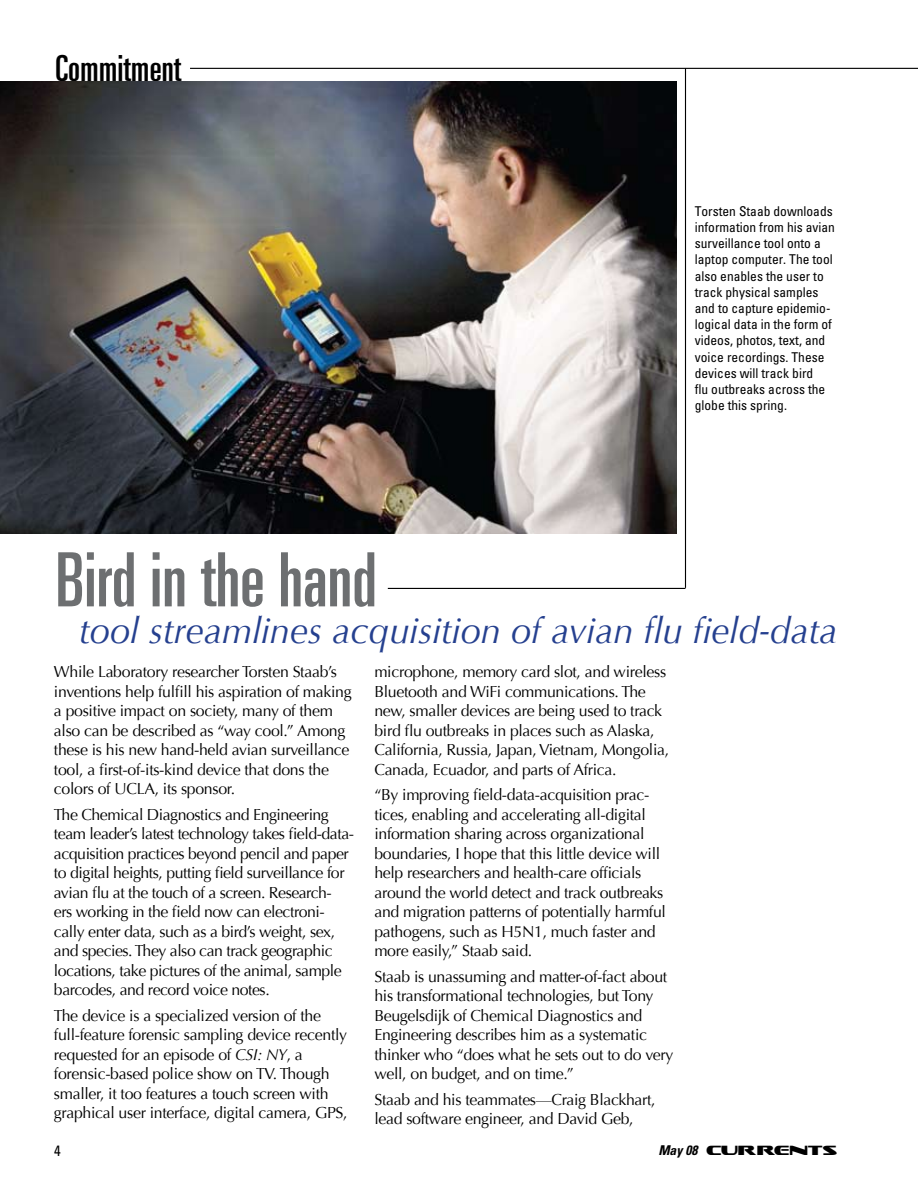
<style>
.page{position:relative;width:918px;height:1188px;background:#fff}
.page>*{position:absolute;margin:0;border:0;box-sizing:border-box;transform-origin:0 0}
.t1{font:ultra-condensed 74.85px "Univers";color:#6d6f71}
.t2{font:italic 36.75px "Optima";color:#25408f}
.t3{font:ultra-condensed 36px "Univers";color:#000}
.t4{font:15.9px/19.5px "Optima";letter-spacing:-.02em;color:#000}
.t5{font:condensed 15px "Univers";color:#000}
.t6{font:condensed 13.5px/16.2px "Univers";color:#000}
.t7{font:13.5px "Sofachrome";color:#000}
.s1{font-style:italic}
.s2{font-family:"Univers";font-weight:700;font-style:italic;font-stretch:condensed}
</style>
<div class="page">
<img style="left:0;top:81px;width:677px;height:453px">
<hr style="left:190px;top:68px;width:728px;height:1px;background:#000">
<hr style="left:685px;top:68px;width:1px;height:520px;background:#000">
<hr style="left:388px;top:588px;width:298px;height:1px;background:#000">
<h3 class="t3" style="left:56px;top:48px;width:127px">Commitment</h3>
<p class="t6" style="left:695px;top:202px;width:142px">Torsten Staab downloads information from his avian surveillance tool onto a laptop computer. The tool also enables the user to track physical samples and to capture epidemio&shy;logical data in the form of videos, photos, text, and voice recordings. These devices will track bird<br>flu outbreaks across the globe this spring.</p>
<h1 class="t1" style="left:56px;top:537px;width:323px">Bird in the hand</h1>
<h2 class="t2" style="left:79px;top:609px;width:760px">tool streamlines acquisition of avian flu field-data</h2>
<p class="t4" style="left:54px;top:662px;width:299px">While Laboratory researcher Torsten Staab’s inventions help fulfill his aspiration of making a positive impact on society, many of them also can be described as “way cool.” Among these is his new hand-held avian surveillance tool, a first-of-its-kind device that dons the colors of UCLA, its sponsor.</p>
<p class="t4" style="left:54px;top:805px;width:302px">The Chemical Diagnostics and Engineering team leader’s latest technology takes field-data&shy;acquisition practices beyond pencil and paper to digital heights, putting field surveillance for avian flu at the touch of a screen. Research&shy;ers working in the field now can electroni&shy;cally enter data, such as a bird’s weight, sex, and species. They also can track geographic locations, take pictures of the animal, sample barcodes, and record voice notes.</p>
<p class="t4" style="left:54px;top:1006px;width:295px">The device is a specialized version of the full-feature forensic sampling device recently requested for an episode of <span class="s1">CSI: NY</span>, a forensic-based police show on TV. Though smaller, it too features a touch screen with graphical user interface, digital camera, GPS,</p>
<p class="t4" style="left:374px;top:662px;width:296px">microphone, memory card slot, and wireless Bluetooth and WiFi communications. The new, smaller devices are being used to track bird flu outbreaks in places such as Alaska, California, Russia, Japan, Vietnam, Mongolia, Canada, Ecuador, and parts of Africa.</p>
<p class="t4" style="left:374px;top:785px;width:293px">“By improving field-data-acquisition prac&shy;tices, enabling and accelerating all-digital information sharing across organizational boundaries, I hope that this little device will help researchers and health-care officials around the world detect and track outbreaks and migration patterns of potentially harmful pathogens, such as H5N1, much faster and more easily,” Staab said.</p>
<p class="t4" style="left:374px;top:967px;width:300px">Staab is unassuming and matter-of-fact about his transformational technologies, but Tony Beugelsdijk of Chemical Diagnostics and Engineering describes him as a systematic thinker who “does what he sets out to do very well, on budget, and on time.”</p>
<p class="t4" style="left:374px;top:1090px;width:283px">Staab and his teammates—Craig Blackhart, lead software engineer, and David Geb,</p>
<p class="t5" style="left:54px;top:1141px;width:8px">4</p>
<p class="t7" style="left:658px;top:1143px;width:180px"><span class="s2">May 08</span> CURRENTS</p>
</div>
